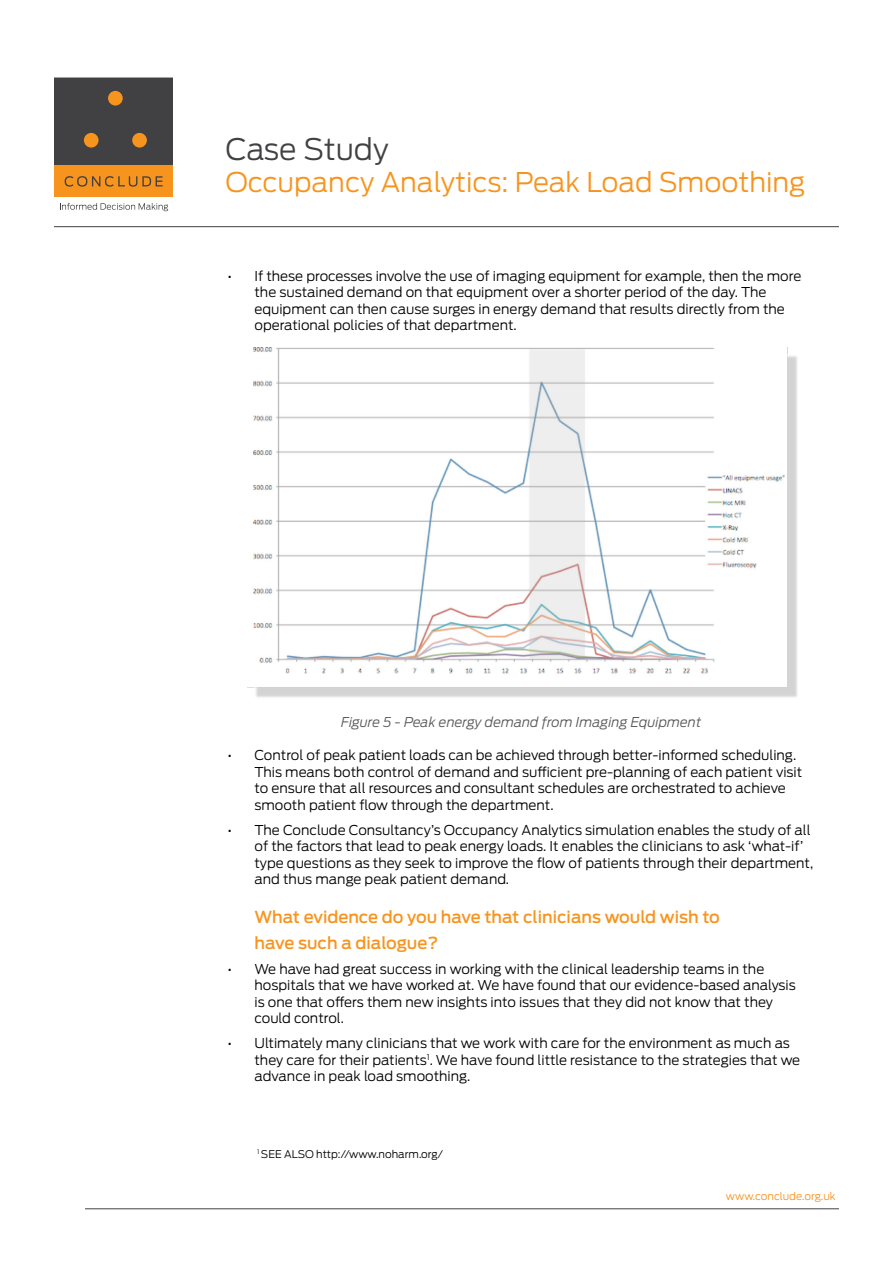
<style>
.page{position:relative;width:893px;height:1263px;background:#fff}
.page>*{position:absolute;margin:0;border:0;box-sizing:border-box;transform-origin:0 0}
.t1{font:300 29.55px "Antenna";letter-spacing:-.005em;color:#414042}
.t2{font:300 27px "Antenna";color:#f7941e}
.t3{font:500 16.5px/25.2px "Antenna";color:#f7941e}
.t4{font:300 13.5px/16.5px "Antenna";color:#000}
.t5{font:italic 300 13.5px "Antenna";color:#58595b}
.t6{font:300 10.5px "Antenna";color:#000}
.t7{font:300 10.5px "Antenna";color:#f7941e}
</style>
<div class="page">
<hr style="left:85px;top:1208px;width:754px;height:1px;background:#414042">
<div style="left:54px;top:78px;width:119px;height:119px;background:#f7941e"></div>
<div style="left:54px;top:78px;width:119px;height:86px;background:#414042"></div>
<div style="left:108px;top:91px;width:15px;height:15px;background:#f7941e;border-radius:50%"></div>
<div style="left:132px;top:133px;width:15px;height:15px;background:#f7941e;border-radius:50%"></div>
<div style="left:84px;top:133px;width:15px;height:15px;background:#f7941e;border-radius:50%"></div>
<svg style="left:65px;top:176px;width:98px;height:11px"></svg>
<svg style="left:60px;top:203px;width:108px;height:8px"></svg>
<hr style="left:54px;top:226px;width:785px;height:1px;background:#414042">
<img style="left:247px;top:348px;width:550px;height:349px">
<h1 class="t1" style="left:225px;top:131px;width:165px">Case Study</h1>
<h2 class="t2" style="left:225px;top:166px;width:582px">Occupancy Analytics: Peak Load Smoothing</h2>
<p class="t4" style="left:254px;top:268px;width:548px;text-indent:-27px">• If these processes involve the use of imaging equipment for example, then the more the sustained demand on that equipment over a shorter period of the day. The equipment can then cause surges in energy demand that results directly from the operational policies of that department.</p>
<p class="t5" style="left:341px;top:714px;width:362px">Figure 5 - Peak energy demand from Imaging Equipment</p>
<p class="t4" style="left:254px;top:747px;width:549px;text-indent:-27px">• Control of peak patient loads can be achieved through better-informed scheduling.<br>This means both control of demand and sufficient pre-planning of each patient visit to ensure that all resources and consultant schedules are orchestrated to achieve smooth patient flow through the department.</p>
<p class="t4" style="left:254px;top:822px;width:560px;text-indent:-27px">• The Conclude Consultancy’s Occupancy Analytics simulation enables the study of all of the factors that lead to peak energy loads. It enables the clinicians to ask ‘what-if’ type questions as they seek to improve the flow of patients through their department, and thus mange peak patient demand.</p>
<p class="t3" style="left:254px;top:905px;width:467px">What evidence do you have that clinicians would wish to have such a dialogue?</p>
<p class="t4" style="left:254px;top:960px;width:543px;text-indent:-27px">• We have had great success in working with the clinical leadership teams in the hospitals that we have worked at. We have found that our evidence-based analysis is one that offers them new insights into issues that they did not know that they could control.</p>
<p class="t4" style="left:254px;top:1035px;width:547px;text-indent:-27px">• Ultimately many clinicians that we work with care for the environment as much as they care for their patients<sup>1</sup>. We have found little resistance to the strategies that we advance in peak load smoothing.</p>
<p class="t6" style="left:257px;top:1148px;width:187px"><sup>1</sup> SEE ALSO http://www.noharm.org/</p>
<p class="t7" style="left:726px;top:1190px;width:111px">www.conclude.org.uk</p>
</div>
